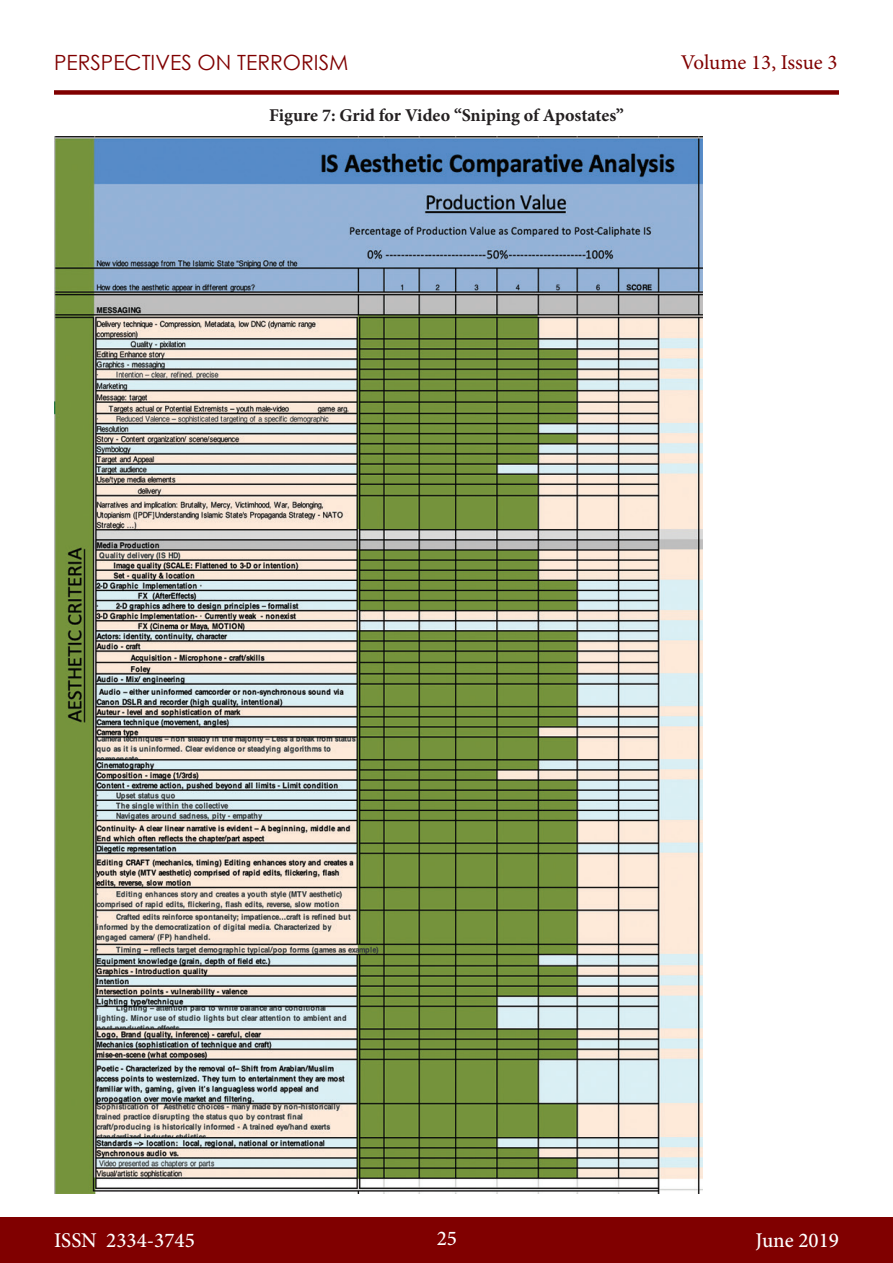
<style>
.page{position:relative;width:893px;height:1263px;background:#fff}
.page>*{position:absolute;margin:0;border:0;box-sizing:border-box;transform-origin:0 0}
.t1{font:500 21px "Minion Pro";color:#fff}
.t2{font:21px "Century Gothic";color:#800000}
.t3{font:21px "Minion Pro";letter-spacing:-.005em;color:#800000}
.t4{font:700 18px "Minion Pro";letter-spacing:-.005em;color:#231f20}
</style>
<div class="page">
<div style="left:0;top:1217px;width:893px;height:46px;background:#800000"></div>
<div style="left:54px;top:90px;width:785px;height:5px;background:#800000"></div>
<img style="left:54px;top:137px;width:648px;height:1056px">
<p class="t2" style="left:54px;top:47px;width:296px">PERSPECTIVES ON TERRORISM</p>
<p class="t3" style="left:681px;top:48px;width:158px">Volume 13, Issue 3</p>
<p class="t4" style="left:269px;top:103px;width:356px">Figure 7: Grid for Video “Sniping of Apostates”</p>
<p class="t1" style="left:54px;top:1226px;width:142px">ISSN 2334-3745</p>
<p class="t1" style="left:437px;top:1224px;width:22px">25</p>
<p class="t1" style="left:756px;top:1226px;width:85px">June 2019</p>
</div>
